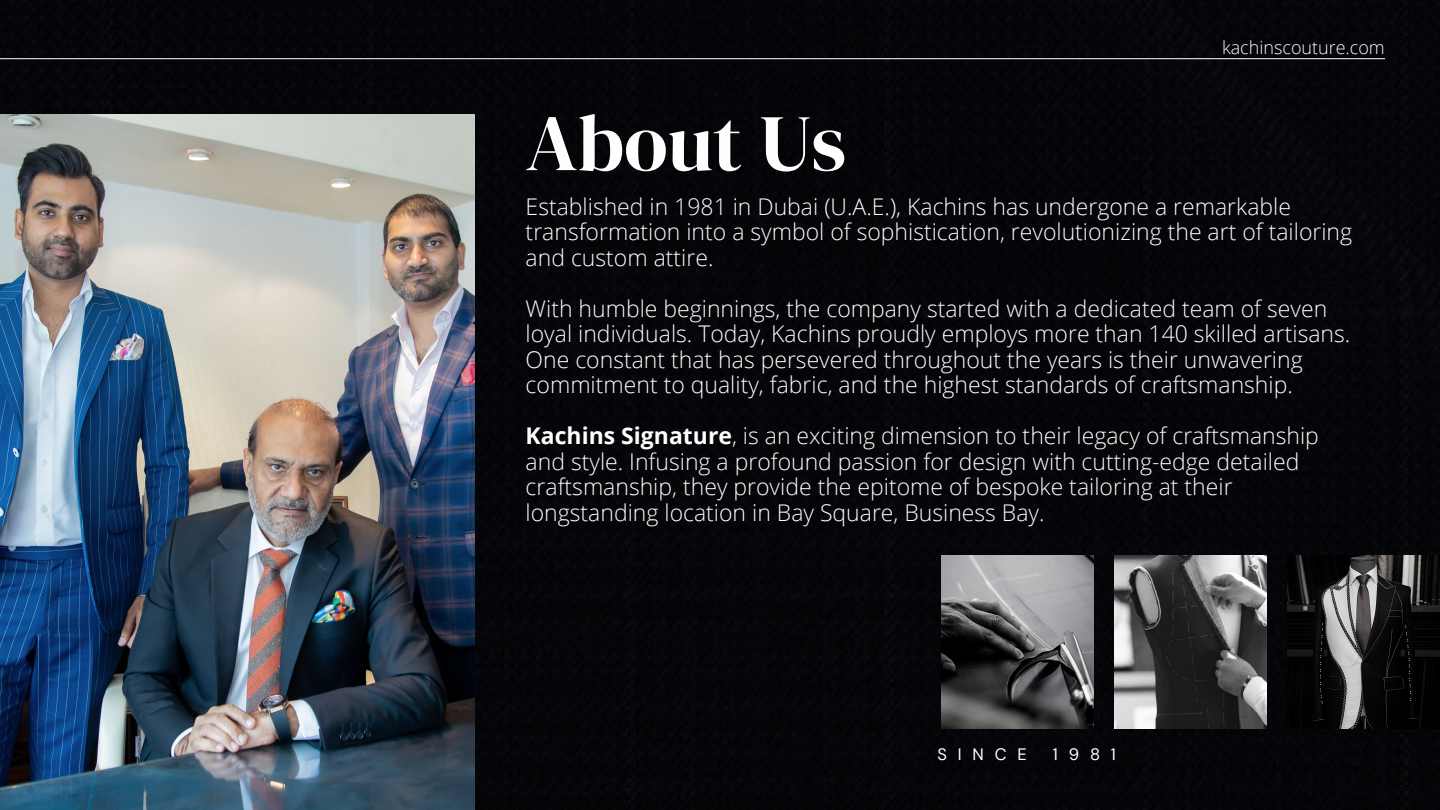
<style>
.page{position:relative;width:1440px;height:810px;background:#050609}
.page>*{position:absolute;margin:0;border:0;box-sizing:border-box;transform-origin:0 0}
.t1{font:80px "DM Serif Display";color:#fefefe}
.t2{font:300 23px/25.5px "Open Sans";color:#fefefe}
.t3{font:300 18px "Open Sans";color:#fefefe}
.t4{font:16.5px "DM Sans";letter-spacing:.66em;color:#fefefe}
.s1{font-weight:700}
</style>
<div class="page">
<hr style="left:0;top:58px;width:1385px;height:1px;background:#fefefe">
<img style="left:1288px;top:556px;width:152px;height:173px">
<img style="left:1115px;top:556px;width:152px;height:173px">
<img style="left:941px;top:556px;width:153px;height:173px">
<img style="left:0;top:115px;width:475px;height:695px">
<p class="t1" style="left:526px;top:87px;width:322px">About Us</p>
<p class="t3" style="left:1222px;top:35px;width:164px">kachinscouture.com</p>
<p class="t2" style="left:526px;top:193px;width:828px">Established in 1981 in Dubai (U.A.E.), Kachins has undergone a remarkable transformation into a symbol of sophistication, revolutionizing the art of tailoring and custom attire.</p>
<p class="t2" style="left:526px;top:295px;width:826px">With humble beginnings, the company started with a dedicated team of seven loyal individuals. Today, Kachins proudly employs more than 140 skilled artisans.<br>One constant that has persevered throughout the years is their unwavering commitment to quality, fabric, and the highest standards of craftsmanship.</p>
<p class="t2" style="left:526px;top:423px;width:795px"><span class="s1">Kachins Signature</span>, is an exciting dimension to their legacy of craftsmanship and style. Infusing a profound passion for design with cutting-edge detailed craftsmanship, they provide the epitome of bespoke tailoring at their longstanding location in Bay Square, Business Bay.</p>
<p class="t4" style="left:937px;top:744px;width:91px">SINCE</p>
<p class="t4" style="left:1053px;top:744px;width:65px">1981</p>
</div>
